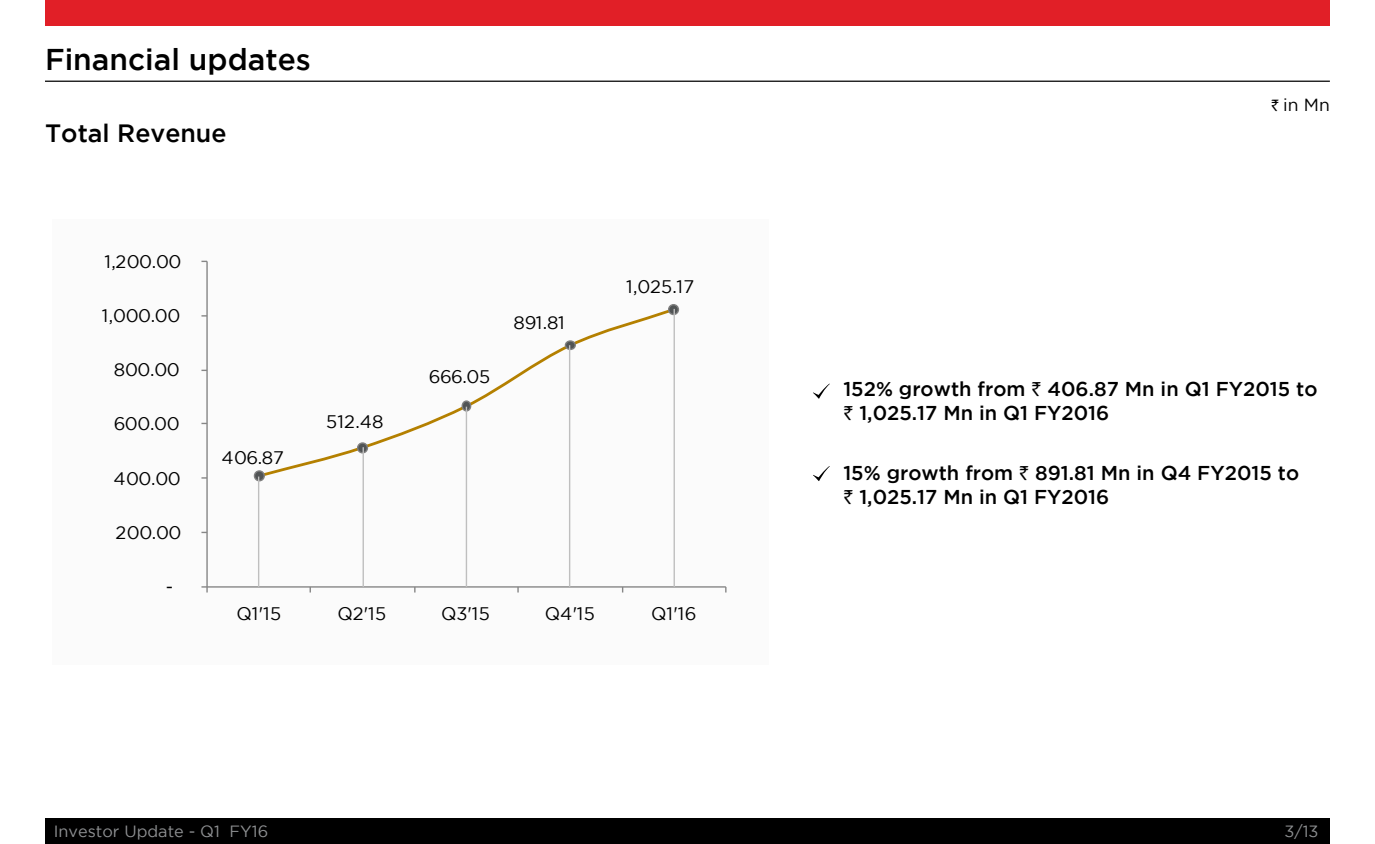
<style>
.page{position:relative;width:1375px;height:844px;background:#fff}
.page>*{position:absolute;margin:0;border:0;box-sizing:border-box;transform-origin:0 0}
.t1{font:500 30px "Gotham";color:#000}
.t2{font:500 25px "Gotham";color:#000}
.t3{font:500 20px/24px "Gotham";color:#000}
.t4{font:18.12px "Gotham";letter-spacing:-.015em;color:#000}
.t5{font:17.5px "Gotham";color:#000}
.t6{font:16.25px "Gotham";color:#8e9092}
.s1{font-family:"Rupee";font-size:16.25px}
.s2{font-family:"Rupee";font-weight:400}
</style>
<div class="page">
<div style="left:45px;top:0;width:1285px;height:25px;background:#e11f27"></div>
<div style="left:45px;top:819px;width:1285px;height:25px;background:#000"></div>
<hr style="left:45px;top:81px;width:1285px;height:1px;background:#000">
<svg style="left:813px;top:384px;width:17px;height:15px"></svg>
<svg style="left:813px;top:466px;width:17px;height:15px"></svg>
<div style="left:52px;top:219px;width:717px;height:445px;background:#fbfbfb"></div>
<hr style="left:206px;top:261px;width:2px;height:326px;background:#868686">
<hr style="left:207px;top:586px;width:519px;height:1px;background:#868686">
<svg style="left:201px;top:586px;width:7px;height:6px"></svg>
<svg style="left:264px;top:306px;width:413px;height:173px"></svg>
<svg style="left:254px;top:471px;width:10px;height:10px"></svg>
<div style="left:254px;top:470px;width:11px;height:11px;border:1px solid #7f7f7f;border-radius:50%"></div>
<svg style="left:358px;top:443px;width:9px;height:10px"></svg>
<div style="left:357px;top:442px;width:11px;height:11px;border:1px solid #7f7f7f;border-radius:50%"></div>
<svg style="left:462px;top:401px;width:9px;height:10px"></svg>
<div style="left:462px;top:400px;width:9px;height:11px;border:1px solid #7f7f7f;border-radius:50%"></div>
<svg style="left:565px;top:341px;width:10px;height:8px"></svg>
<div style="left:565px;top:340px;width:11px;height:10px;border:1px solid #7f7f7f;border-radius:50%"></div>
<svg style="left:669px;top:305px;width:9px;height:9px"></svg>
<div style="left:668px;top:304px;width:11px;height:11px;border:1px solid #7f7f7f;border-radius:50%"></div>
<hr style="left:258px;top:476px;width:1px;height:111px;background:#bfbfbf">
<hr style="left:363px;top:447px;width:1px;height:140px;background:#bfbfbf">
<hr style="left:466px;top:407px;width:1px;height:180px;background:#bfbfbf">
<hr style="left:569px;top:345px;width:1px;height:242px;background:#bfbfbf">
<hr style="left:674px;top:309px;width:1px;height:278px;background:#bfbfbf">
<h1 class="t1" style="left:45px;top:42px;width:267px">Financial updates</h1>
<p class="t2" style="left:45px;top:119px;width:183px">Total Revenue</p>
<p class="t4" style="left:104px;top:252px;width:79px">1,200.00</p>
<p class="t4" style="left:102px;top:306px;width:80px">1,000.00</p>
<p class="t4" style="left:114px;top:360px;width:67px">800.00</p>
<p class="t4" style="left:114px;top:414px;width:67px">600.00</p>
<p class="t4" style="left:114px;top:468px;width:69px">400.00</p>
<p class="t4" style="left:116px;top:522px;width:67px">200.00</p>
<p class="t4" style="left:166px;top:576px;width:9px">-</p>
<p class="t4" style="left:222px;top:448px;width:64px">406.87</p>
<p class="t4" style="left:326px;top:412px;width:59px">512.48</p>
<p class="t4" style="left:429px;top:367px;width:63px">666.05</p>
<p class="t4" style="left:514px;top:313px;width:53px">891.81</p>
<p class="t4" style="left:626px;top:277px;width:69px">1,025.17</p>
<p class="t4" style="left:237px;top:603px;width:46px">Q1'15</p>
<p class="t4" style="left:337px;top:603px;width:50px">Q2'15</p>
<p class="t4" style="left:441px;top:603px;width:50px">Q3'15</p>
<p class="t4" style="left:545px;top:603px;width:52px">Q4'15</p>
<p class="t4" style="left:651px;top:603px;width:47px">Q1'16</p>
<p class="t5" style="left:1271px;top:95px;width:60px"><span class="s1">`</span> in Mn</p>
<p class="t3" style="left:843px;top:376px;width:476px">152% growth from <span class="s2">`</span> 406.87 Mn in Q1 FY2015 to <span class="s2">`</span> 1,025.17 Mn in Q1 FY2016</p>
<p class="t3" style="left:843px;top:460px;width:457px">15% growth from <span class="s2">`</span> 891.81 Mn in Q4 FY2015 to <span class="s2">`</span> 1,025.17 Mn in Q1 FY2016</p>
<p class="t6" style="left:54px;top:822px;width:216px">Investor Update - Q1 FY16</p>
<p class="t6" style="left:1284px;top:822px;width:35px">3/13</p>
</div>
